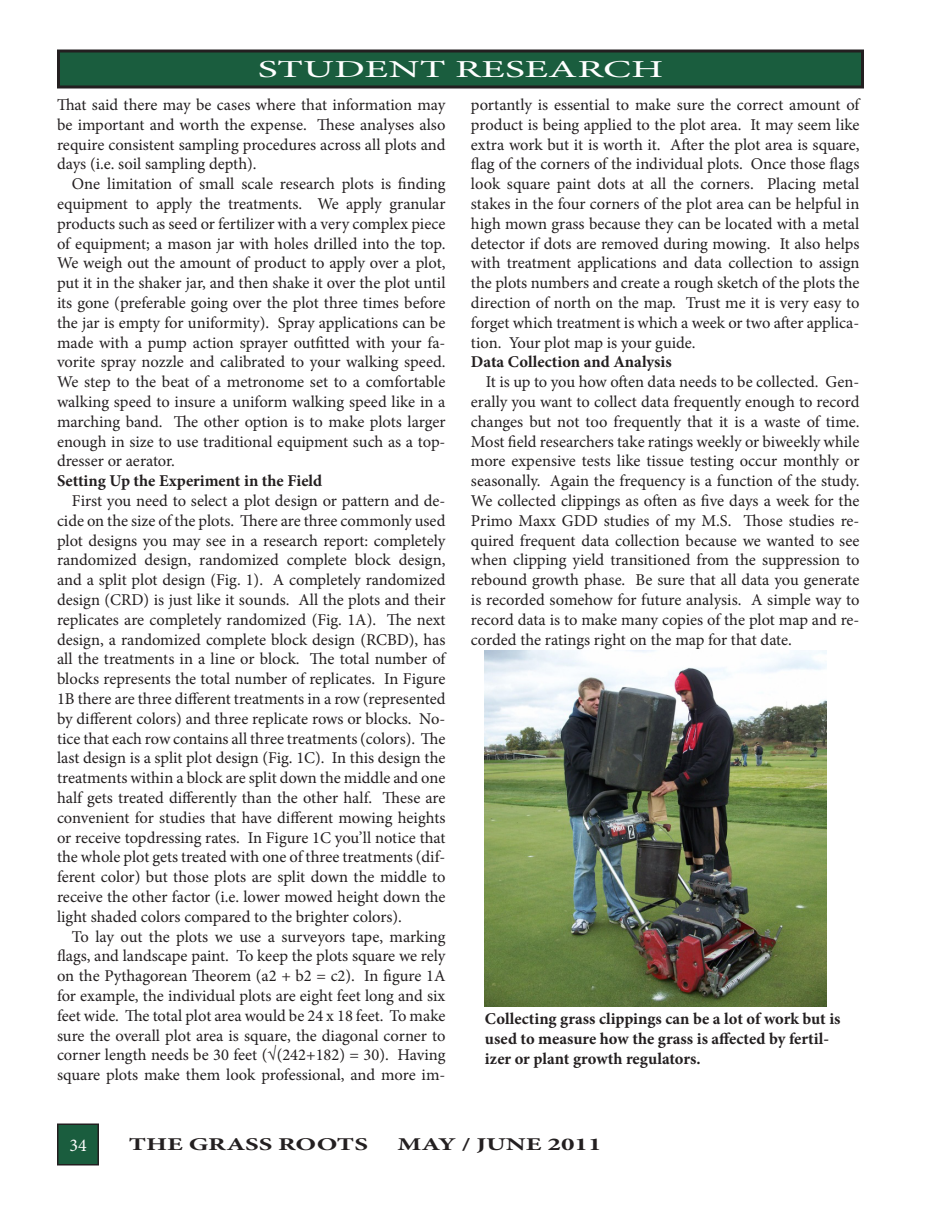
<style>
.page{position:relative;width:945px;height:1215px;background:#fff}
.page>*{position:absolute;margin:0;border:0;box-sizing:border-box;transform-origin:0 0}
.t1{font:24.3px "Minion Pro";color:#fff;scale:1.72 1}
.t2{font:700 18px "Minion Pro";color:#231f20;scale:1.5 1}
.t3{font:18px "Minion Pro";color:#fff}
.t4{font:16.5px/19.8px "Minion Pro";letter-spacing:-.005em;color:#231f20;text-align:justify}
.t5{font:700 16.5px/19.8px "Minion Pro";color:#231f20}
</style>
<div class="page">
<div style="left:58px;top:1124px;width:40px;height:41px;background:#1a5d3e"></div>
<div style="left:57px;top:1124px;width:42px;height:42px;border:2px solid #231f20"></div>
<div style="left:58px;top:51px;width:804px;height:36px;background:#1a5d3e"></div>
<div style="left:57px;top:50px;width:807px;height:38px;border:3px solid #231f20"></div>
<img style="left:485px;top:651px;width:341px;height:355px">
<h1 class="t1" style="left:258px;top:53px;width:237px">STUDENT RESEARCH</h1>
<p class="t4" style="left:57px;top:95px;width:390px">That said there may be cases where that information may be important and worth the expense. These analyses also require consistent sampling procedures across all plots and days (i.e. soil sampling depth).</p>
<p class="t4" style="left:57px;top:174px;width:390px;text-indent:15px">One limitation of small scale research plots is finding equipment to apply the treatments. We apply granular products such as seed or fertilizer with a very complex piece of equipment; a mason jar with holes drilled into the top.<br>We weigh out the amount of product to apply over a plot, put it in the shaker jar, and then shake it over the plot until its gone (preferable going over the plot three times before the jar is empty for uniformity). Spray applications can be made with a pump action sprayer outfitted with your fa&shy;vorite spray nozzle and calibrated to your walking speed.<br>We step to the beat of a metronome set to a comfortable walking speed to insure a uniform walking speed like in a marching band. The other option is to make plots larger enough in size to use traditional equipment such as a top&shy;dresser or aerator.</p>
<p class="t5" style="left:57px;top:471px;width:267px">Setting Up the Experiment in the Field</p>
<p class="t4" style="left:57px;top:491px;width:390px;text-indent:15px">First you need to select a plot design or pattern and de&shy;cide on the size of the plots. There are three commonly used plot designs you may see in a research report: completely randomized design, randomized complete block design, and a split plot design (Fig. 1). A completely randomized design (CRD) is just like it sounds. All the plots and their replicates are completely randomized (Fig. 1A). The next design, a randomized complete block design (RCBD), has all the treatments in a line or block. The total number of blocks represents the total number of replicates. In Figure 1B there are three different treatments in a row (represented by different colors) and three replicate rows or blocks. No&shy;tice that each row contains all three treatments (colors). The last design is a split plot design (Fig. 1C). In this design the treatments within a block are split down the middle and one half gets treated differently than the other half. These are convenient for studies that have different mowing heights or receive topdressing rates. In Figure 1C you’ll notice that the whole plot gets treated with one of three treatments (dif&shy;ferent color) but those plots are split down the middle to receive the other factor (i.e. lower mowed height down the light shaded colors compared to the brighter colors).</p>
<p class="t4" style="left:57px;top:927px;width:390px;text-indent:15px">To lay out the plots we use a surveyors tape, marking flags, and landscape paint. To keep the plots square we rely on the Pythagorean Theorem (a2 + b2 = c2). In figure 1A for example, the individual plots are eight feet long and six feet wide. The total plot area would be 24 x 18 feet. To make sure the overall plot area is square, the diagonal corner to corner length needs be 30 feet (√(242+182) = 30). Having square plots make them look professional, and more im-</p>
<p class="t4" style="left:471px;top:95px;width:390px">portantly is essential to make sure the correct amount of product is being applied to the plot area. It may seem like extra work but it is worth it. After the plot area is square, flag of the corners of the individual plots. Once those flags look square paint dots at all the corners. Placing metal stakes in the four corners of the plot area can be helpful in high mown grass because they can be located with a metal detector if dots are removed during mowing. It also helps with treatment applications and data collection to assign the plots numbers and create a rough sketch of the plots the direction of north on the map. Trust me it is very easy to forget which treatment is which a week or two after applica&shy;tion. Your plot map is your guide.</p>
<p class="t5" style="left:471px;top:352px;width:202px">Data Collection and Analysis</p>
<p class="t4" style="left:471px;top:372px;width:390px;text-indent:15px">It is up to you how often data needs to be collected. Gen&shy;erally you want to collect data frequently enough to record changes but not too frequently that it is a waste of time.<br>Most field researchers take ratings weekly or biweekly while more expensive tests like tissue testing occur monthly or seasonally. Again the frequency is a function of the study.<br>We collected clippings as often as five days a week for the Primo Maxx GDD studies of my M.S. Those studies re&shy;quired frequent data collection because we wanted to see when clipping yield transitioned from the suppression to rebound growth phase. Be sure that all data you generate is recorded somehow for future analysis. A simple way to record data is to make many copies of the plot map and re&shy;corded the ratings right on the map for that date.</p>
<p class="t5" style="left:485px;top:1009px;width:357px">Collecting grass clippings can be a lot of work but is used to measure how the grass is affected by fertil&shy;izer or plant growth regulators.</p>
<p class="t3" style="left:69px;top:1133px;width:19px">34</p>
<p class="t2" style="left:129px;top:1132px;width:161px">THE GRASS ROOTS</p>
<p class="t2" style="left:397px;top:1132px;width:138px">MAY / JUNE 2011</p>
</div>
